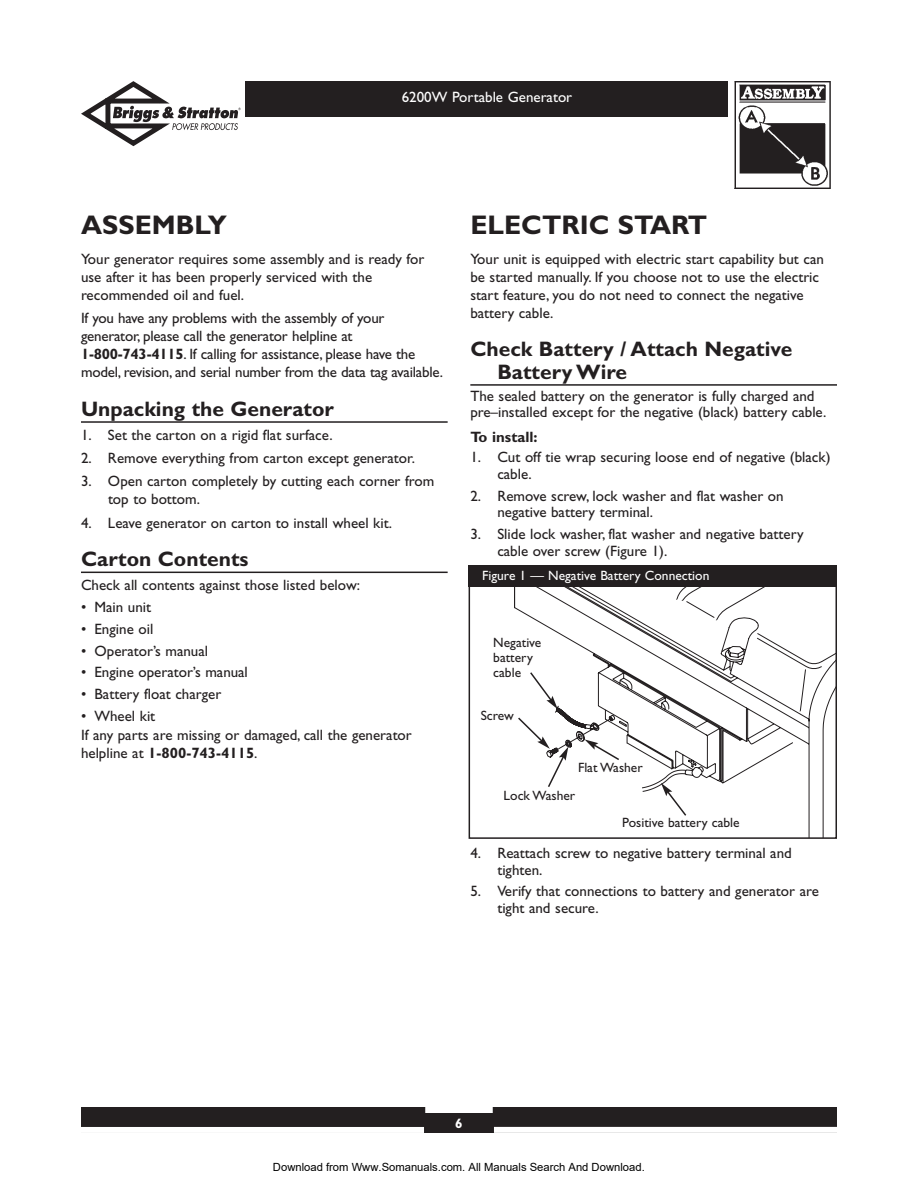
<style>
.page{position:relative;width:918px;height:1188px;background:#fff}
.page>*{position:absolute;margin:0;border:0;box-sizing:border-box;transform-origin:0 0}
.t1{font:700 27px "Gill Sans";color:#231f20}
.t2{font:700 21px/22.5px "Gill Sans";color:#231f20}
.t3{font:15px/18px "Gill Sans";color:#231f20}
.t4{font:15px "Gill Sans";color:#fff}
.t5{font:700 15px "Gill Sans";color:#231f20}
.t6{font:13.5px/15px "Gill Sans";color:#231f20}
.t7{font:13.5px "Gill Sans";color:#fff}
.t8{font:700 13.5px "Gill Sans";color:#fff}
.t9{font:11.25px "Arial";color:#000}
.s1{font-weight:700}
</style>
<div class="page">
<div style="left:245px;top:81px;width:482px;height:36px;background:#231f20"></div>
<svg style="left:81px;top:81px;width:160px;height:65px"></svg>
<img style="left:734px;top:81px;width:97px;height:108px">
<div style="left:81px;top:1107px;width:756px;height:26px;background:#231f20"></div>
<div style="left:425px;top:1107px;width:68px;height:6px;background:#fff"></div>
<div style="left:494px;top:1127px;width:343px;height:6px;background:#fff"></div>
<div style="left:81px;top:1127px;width:343px;height:6px;background:#fff"></div>
<hr style="left:81px;top:421px;width:367px;height:2px;background:#231f20">
<hr style="left:81px;top:572px;width:367px;height:1px;background:#231f20">
<hr style="left:470px;top:384px;width:367px;height:2px;background:#231f20">
<svg style="left:472px;top:586px;width:362px;height:250px"></svg>
<div style="left:469px;top:582px;width:368px;height:257px;border:2px solid #231f20"></div>
<div style="left:469px;top:565px;width:368px;height:21px;background:#231f20"></div>
<div style="left:575px;top:760px;width:71px;height:18px;background:#fff"></div>
<svg style="left:529px;top:671px;width:29px;height:38px"></svg>
<svg style="left:516px;top:716px;width:52px;height:73px"></svg>
<svg style="left:585px;top:739px;width:36px;height:21px"></svg>
<svg style="left:661px;top:783px;width:27px;height:34px"></svg>
<p class="t4" style="left:402px;top:92px;width:172px">6200W Portable Generator</p>
<h1 class="t1" style="left:81px;top:216px;width:147px">ASSEMBLY</h1>
<p class="t3" style="left:81px;top:252px;width:345px">Your generator requires some assembly and is ready for use after it has been properly serviced with the recommended oil and fuel.</p>
<p class="t3" style="left:81px;top:311px;width:363px">If you have any problems with the assembly of your generator, please call the generator helpline at <span class="s1">1-800-743-4115</span>. If calling for assistance, please have the model, revision, and serial number from the data tag available.</p>
<h2 class="t2" style="left:81px;top:400px;width:254px">Unpacking the Generator</h2>
<p class="t3" style="left:81px;top:427px;width:253px">1. Set the carton on a rigid flat surface.</p>
<p class="t3" style="left:81px;top:451px;width:335px">2. Remove everything from carton except generator.</p>
<p class="t3" style="left:108px;top:474px;width:328px;text-indent:-27px">3. Open carton completely by cutting each corner from top to bottom.</p>
<p class="t3" style="left:81px;top:515px;width:313px">4. Leave generator on carton to install wheel kit.</p>
<h2 class="t2" style="left:81px;top:550px;width:169px">Carton Contents</h2>
<p class="t3" style="left:81px;top:577px;width:281px">Check all contents against those listed below:</p>
<p class="t3" style="left:81px;top:599px;width:72px">• Main unit</p>
<p class="t3" style="left:81px;top:621px;width:74px">• Engine oil</p>
<p class="t3" style="left:81px;top:643px;width:129px">• Operator’s manual</p>
<p class="t3" style="left:81px;top:665px;width:168px">• Engine operator’s manual</p>
<p class="t3" style="left:81px;top:687px;width:142px">• Battery float charger</p>
<p class="t3" style="left:81px;top:709px;width:332px;line-height:18.6px">• Wheel kit<br>If any parts are missing or damaged, call the generator helpline at <span class="s1">1-800-743-4115</span>.</p>
<h1 class="t1" style="left:470px;top:216px;width:239px">ELECTRIC START</h1>
<p class="t3" style="left:470px;top:252px;width:355px">Your unit is equipped with electric start capability but can be started manually. If you choose not to use the electric start feature, you do not need to connect the negative battery cable.</p>
<h2 class="t2" style="left:497px;top:340px;width:296px;text-indent:-27px">Check Battery / Attach Negative<br>Battery Wire</h2>
<p class="t3" style="left:470px;top:389px;width:358px;line-height:16.5px">The sealed battery on the generator is fully charged and pre–installed except for the negative (black) battery cable.</p>
<p class="t5" style="left:470px;top:431px;width:69px">To install:</p>
<p class="t3" style="left:497px;top:451px;width:335px;line-height:16.5px;text-indent:-27px">1. Cut off tie wrap securing loose end of negative (black) cable.</p>
<p class="t3" style="left:497px;top:489px;width:288px;line-height:16.5px;text-indent:-27px">2. Remove screw, lock washer and flat washer on negative battery terminal.</p>
<p class="t3" style="left:497px;top:527px;width:308px;line-height:16.5px;text-indent:-27px">3. Slide lock washer, flat washer and negative battery cable over screw (Figure 1).</p>
<p class="t7" style="left:482px;top:571px;width:229px">Figure 1 — Negative Battery Connection</p>
<p class="t6" style="left:493px;top:637px;width:50px">Negative battery cable</p>
<p class="t6" style="left:481px;top:710px;width:35px">Screw</p>
<p class="t6" style="left:578px;top:762px;width:66px">Flat Washer</p>
<p class="t6" style="left:504px;top:789px;width:73px">Lock Washer</p>
<p class="t6" style="left:622px;top:816px;width:119px">Positive battery cable</p>
<p class="t3" style="left:497px;top:846px;width:296px;line-height:16.5px;text-indent:-27px">4. Reattach screw to negative battery terminal and tighten.</p>
<p class="t3" style="left:497px;top:885px;width:323px;line-height:16.5px;text-indent:-27px">5. Verify that connections to battery and generator are tight and secure.</p>
<p class="t8" style="left:455px;top:1119px;width:9px">6</p>
<p class="t9" style="left:273px;top:1160px;width:373px">Download from Www.Somanuals.com. All Manuals Search And Download.</p>
</div>
